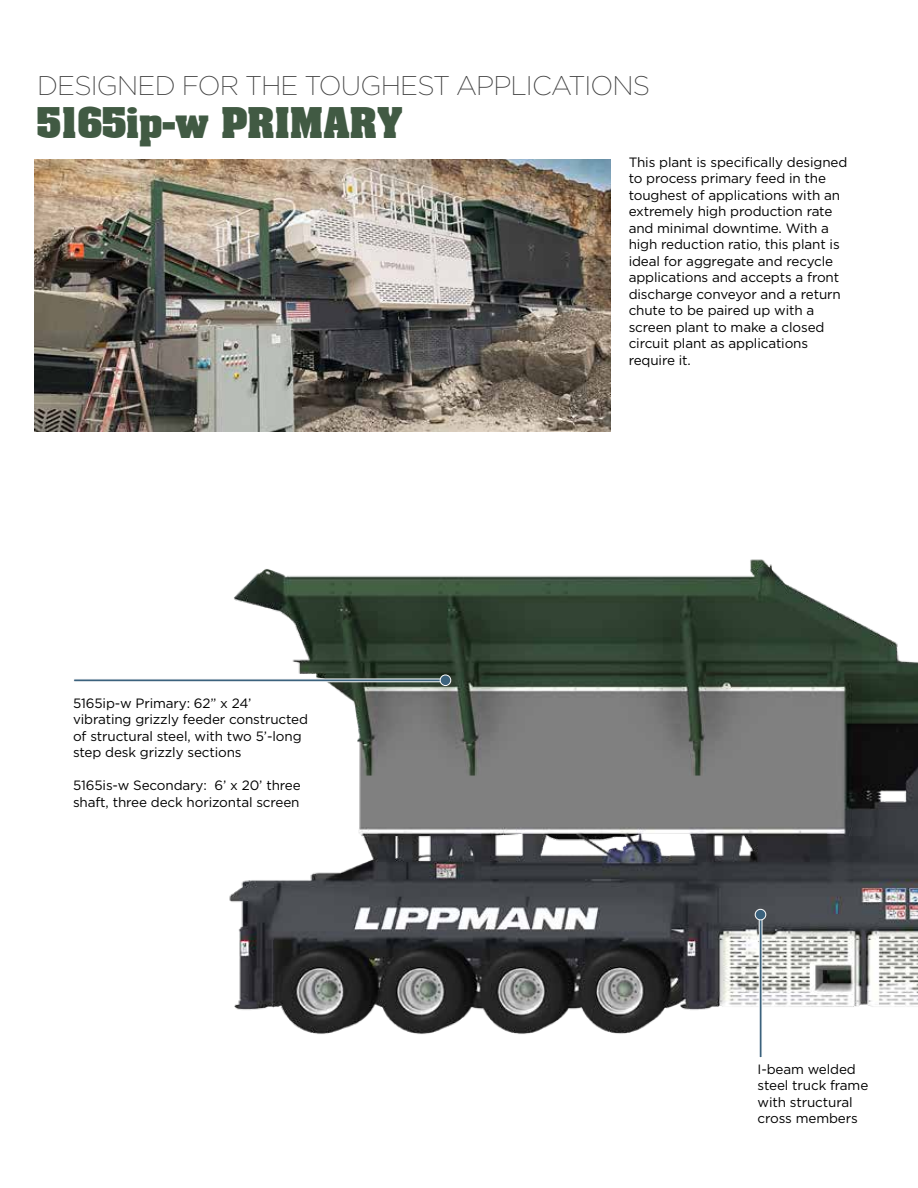
<style>
.page{position:relative;width:918px;height:1188px;background:#fff}
.page>*{position:absolute;margin:0;border:0;box-sizing:border-box;transform-origin:0 0}
.t1{font:700 36px "Aardvark";letter-spacing:.01em;color:#415a43}
.t2{font:200 27px "Gotham";letter-spacing:-.03em;color:#3e3e3e}
.t3{font:13.5px/16.5px "Gotham";letter-spacing:-.01em;color:#000}
</style>
<div class="page">
<img style="left:229px;top:559px;width:689px;height:475px">
<img style="left:35px;top:159px;width:575px;height:273px">
<div style="left:73px;top:679px;width:371px;height:3px;background:#3b627d;border:1px solid #fff"></div>
<div style="left:440px;top:675px;width:11px;height:11px;background:#3b627d;border-radius:50%"></div>
<div style="left:440px;top:675px;width:11px;height:11px;border:1px solid #fff;border-radius:50%"></div>
<div style="left:759px;top:916px;width:3px;height:142px;background:#3b627d;border:1px solid #fff"></div>
<div style="left:755px;top:909px;width:11px;height:11px;background:#3b627d;border-radius:50%"></div>
<div style="left:755px;top:909px;width:11px;height:11px;border:1px solid #fff;border-radius:50%"></div>
<h2 class="t2" style="left:37px;top:71px;width:614px">DESIGNED FOR THE TOUGHEST APPLICATIONS</h2>
<h1 class="t1" style="left:37px;top:92px;width:367px">5165ip-w PRIMARY</h1>
<p class="t3" style="left:73px;top:695px;width:237px">5165ip-w Primary: 62” x 24’ vibrating grizzly feeder constructed of structural steel, with two 5’-long step desk grizzly sections</p>
<p class="t3" style="left:73px;top:777px;width:229px">5165is-w Secondary: 6’ x 20’ three shaft, three deck horizontal screen</p>
<p class="t3" style="left:629px;top:153px;width:220px">This plant is specifically designed to process primary feed in the toughest of applications with an extremely high production rate and minimal downtime. With a high reduction ratio, this plant is ideal for aggregate and recycle applications and accepts a front discharge conveyor and a return chute to be paired up with a screen plant to make a closed circuit plant as applications require it.</p>
<p class="t3" style="left:758px;top:1060px;width:112px">I-beam welded steel truck frame with structural cross members</p>
</div>
